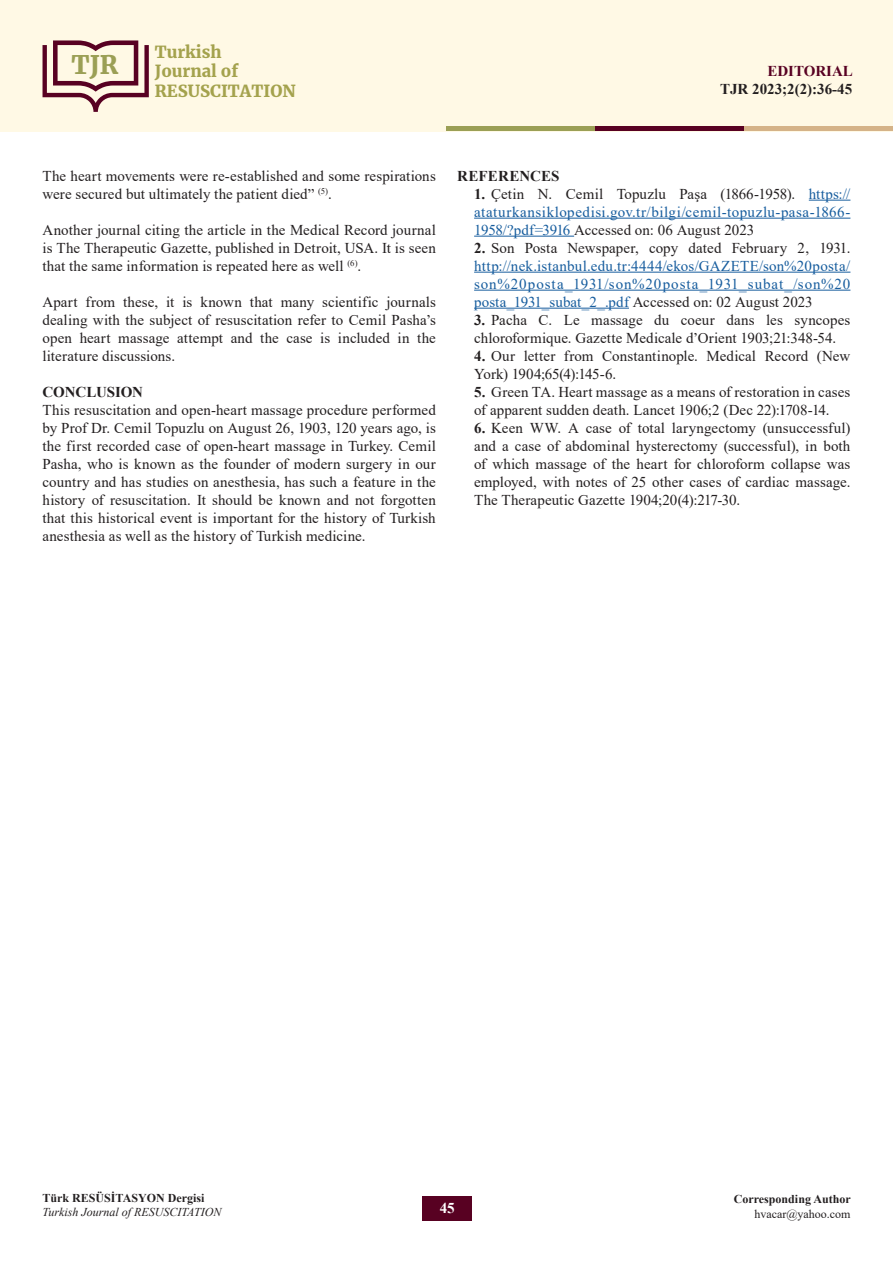
<style>
.page{position:relative;width:893px;height:1263px;background:#fff}
.page>*{position:absolute;margin:0;border:0;box-sizing:border-box;transform-origin:0 0}
.t1{font:900 25.35px "Merriweather";color:#9b9f55}
.t2{font:900 16.5px/19.8px "Merriweather";color:#a4a24d}
.t3{font:15px/18px "Times New Roman";letter-spacing:.005em;color:#231f20}
.t4{font:15px/18px "Times New Roman";letter-spacing:.005em;color:#175d9e;text-align:justify}
.t5{font:700 15px "Times New Roman";color:#231f20}
.t6{font:700 15px "Times New Roman";color:#580122}
.t7{font:700 15px "Times New Roman";color:#fff}
.t8{font:700 12px "Times New Roman";color:#231f20}
.t9{font:italic 12px "Times New Roman";color:#231f20}
.t10{font:12px "Times New Roman";color:#231f20}
.s1{font-weight:700;color:#231f20}
.s2{color:#231f20}
.s3{font-weight:700}
</style>
<div class="page">
<div style="left:0;top:0;width:893px;height:131px;background:#fff9e5"></div>
<svg style="left:43px;top:40px;width:106px;height:72px"></svg>
<div style="left:446px;top:126px;width:149px;height:5px;background:#9b9f55"></div>
<div style="left:595px;top:126px;width:149px;height:5px;background:#580122"></div>
<div style="left:744px;top:126px;width:149px;height:5px;background:#d5b388"></div>
<div style="left:422px;top:1196px;width:50px;height:24px;background:#580122"></div>
<hr style="left:809px;top:200px;width:41px;height:1px;background:#175d9e">
<hr style="left:474px;top:218px;width:376px;height:1px;background:#175d9e">
<hr style="left:474px;top:236px;width:100px;height:1px;background:#175d9e">
<hr style="left:474px;top:272px;width:376px;height:1px;background:#175d9e">
<hr style="left:474px;top:290px;width:376px;height:1px;background:#175d9e">
<hr style="left:474px;top:308px;width:155px;height:1px;background:#175d9e">
<h1 class="t1" style="left:72px;top:47px;width:48px">TJR</h1>
<p class="t2" style="left:155px;top:41px;width:142px">Turkish<br>Journal of<br>RESUSCITATION</p>
<p class="t6" style="left:767px;top:60px;width:87px">EDITORIAL</p>
<p class="t5" style="left:720px;top:78px;width:134px">TJR 2023;2(2):36-45</p>
<p class="t3" style="left:43px;top:166px;width:395px">The heart movements were re-established and some respirations were secured but ultimately the patient died” <sup>(5)</sup>.</p>
<p class="t3" style="left:43px;top:220px;width:395px;text-align:justify">Another journal citing the article in the Medical Record journal is The Therapeutic Gazette, published in Detroit, USA. It is seen that the same information is repeated here as well <sup>(6)</sup>.</p>
<p class="t3" style="left:43px;top:292px;width:395px;text-align:justify">Apart from these, it is known that many scientific journals dealing with the subject of resuscitation refer to Cemil Pasha’s open heart massage attempt and the case is included in the literature discussions.</p>
<p class="t5" style="left:43px;top:381px;width:102px">CONCLUSION</p>
<p class="t3" style="left:43px;top:400px;width:395px;text-align:justify">This resuscitation and open-heart massage procedure performed by Prof Dr. Cemil Topuzlu on August 26, 1903, 120 years ago, is the first recorded case of open-heart massage in Turkey. Cemil Pasha, who is known as the founder of modern surgery in our country and has studies on anesthesia, has such a feature in the history of resuscitation. It should be known and not forgotten that this historical event is important for the history of Turkish anesthesia as well as the history of Turkish medicine.</p>
<p class="t5" style="left:457px;top:165px;width:104px">REFERENCES</p>
<p class="t4" style="left:474px;top:184px;width:378px"><span class="s1">1.</span> <span class="s2">Çetin N. Cemil Topuzlu Paşa (1866-1958).</span> https:// ataturkansiklopedisi.gov.tr/bilgi/cemil-topuzlu-pasa-1866- 1958/?pdf=3916 <span class="s2">Accessed on: 06 August 2023</span></p>
<p class="t4" style="left:474px;top:238px;width:378px"><span class="s1">2.</span> <span class="s2">Son Posta Newspaper, copy dated February 2, 1931. </span>http://nek.istanbul.edu.tr:4444/ekos/GAZETE/son%20posta/ son%20posta_1931/son%20posta_1931_subat_/son%20 posta_1931_subat_2_.pdf <span class="s2">Accessed on: 02 August 2023</span></p>
<p class="t3" style="left:474px;top:310px;width:378px"><span class="s3">3.</span> Pacha C. Le massage du coeur dans les syncopes chloroformique. Gazette Medicale d’Orient 1903;21:348-54.</p>
<p class="t3" style="left:474px;top:346px;width:378px"><span class="s3">4.</span> Our letter from Constantinople. Medical Record (New<br>York) 1904;65(4):145-6.</p>
<p class="t3" style="left:474px;top:382px;width:378px"><span class="s3">5.</span> Green TA. Heart massage as a means of restoration in cases of apparent sudden death. Lancet 1906;2 (Dec 22):1708-14.</p>
<p class="t3" style="left:474px;top:418px;width:378px;text-align:justify"><span class="s3">6.</span> Keen WW. A case of total laryngectomy (unsuccessful) and a case of abdominal hysterectomy (successful), in both of which massage of the heart for chloroform collapse was employed, with notes of 25 other cases of cardiac massage.<br>The Therapeutic Gazette 1904;20(4):217-30.</p>
<p class="t8" style="left:43px;top:1189px;width:163px">Türk RESÜSİTASYON Dergisi</p>
<p class="t9" style="left:43px;top:1204px;width:181px">Turkish Journal of RESUSCITATION</p>
<p class="t7" style="left:440px;top:1197px;width:16px">45</p>
<p class="t8" style="left:734px;top:1191px;width:118px">Corresponding Author</p>
<p class="t10" style="left:754px;top:1205px;width:98px">hvacar@yahoo.com</p>
</div>
